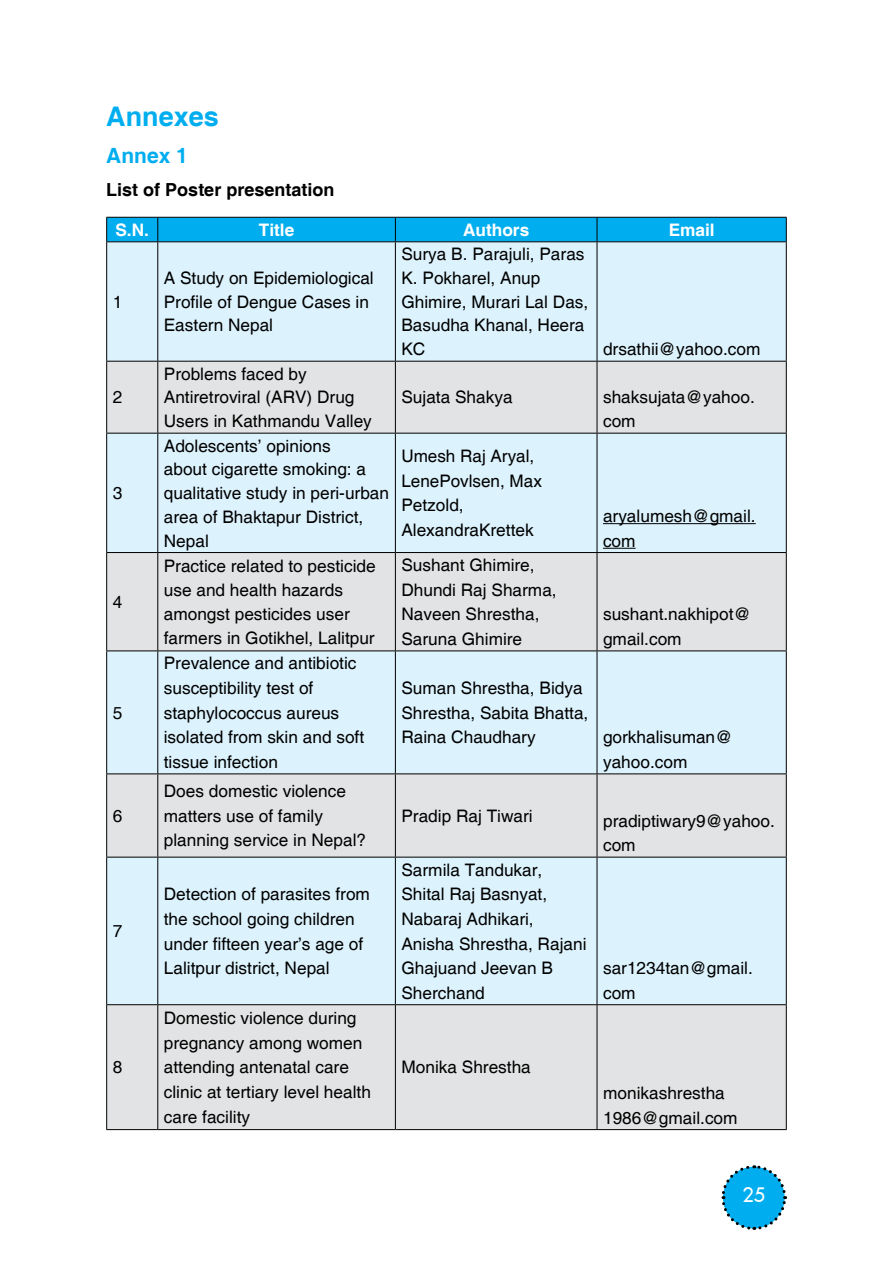
<style>
.page{position:relative;width:893px;height:1263px;background:#fff}
.page>*{position:absolute;margin:0;border:0;box-sizing:border-box;transform-origin:0 0}
.t1{font:700 27px "Helvetica";color:#00aeef}
.t2{font:700 21px "Helvetica";color:#00aeef}
.t3{font:19.5px "Futura FC";color:#fff}
.t4{font:700 18px "Helvetica";color:#000}
.t5{font:17.25px/24.6px "Helvetica";color:#000}
.t6{font:700 17.25px "Helvetica";color:#fff}
</style>
<div class="page">
<svg style="left:721px;top:1165px;width:67px;height:65px"></svg>
<div style="left:107px;top:242px;width:679px;height:119px;background:#dcf2fd"></div>
<svg style="left:107px;top:362px;width:679px;height:767px;background:#dde9ef"></svg>
<hr style="left:106px;top:242px;width:1px;height:119px;background:#000">
<hr style="left:106px;top:362px;width:1px;height:71px;background:#000">
<hr style="left:106px;top:433px;width:1px;height:119px;background:#000">
<hr style="left:106px;top:553px;width:1px;height:97px;background:#000">
<hr style="left:106px;top:651px;width:1px;height:122px;background:#000">
<hr style="left:106px;top:774px;width:1px;height:83px;background:#000">
<hr style="left:106px;top:857px;width:1px;height:147px;background:#000">
<hr style="left:106px;top:1005px;width:1px;height:124px;background:#000">
<hr style="left:106px;top:361px;width:52px;height:1px;background:#000">
<hr style="left:158px;top:361px;width:237px;height:1px;background:#000">
<hr style="left:395px;top:361px;width:202px;height:1px;background:#000">
<hr style="left:597px;top:361px;width:190px;height:1px;background:#000">
<hr style="left:106px;top:433px;width:52px;height:1px;background:#000">
<hr style="left:158px;top:433px;width:237px;height:1px;background:#000">
<hr style="left:395px;top:433px;width:202px;height:1px;background:#000">
<hr style="left:597px;top:433px;width:190px;height:1px;background:#000">
<hr style="left:106px;top:552px;width:52px;height:1px;background:#000">
<hr style="left:158px;top:552px;width:237px;height:1px;background:#000">
<hr style="left:395px;top:552px;width:202px;height:1px;background:#000">
<hr style="left:597px;top:552px;width:190px;height:1px;background:#000">
<hr style="left:106px;top:650px;width:52px;height:1px;background:#000">
<hr style="left:158px;top:650px;width:237px;height:1px;background:#000">
<hr style="left:395px;top:650px;width:202px;height:1px;background:#000">
<hr style="left:597px;top:650px;width:190px;height:1px;background:#000">
<hr style="left:106px;top:773px;width:52px;height:1px;background:#000">
<hr style="left:158px;top:773px;width:237px;height:1px;background:#000">
<hr style="left:395px;top:773px;width:202px;height:1px;background:#000">
<hr style="left:597px;top:773px;width:190px;height:1px;background:#000">
<hr style="left:106px;top:857px;width:52px;height:1px;background:#000">
<hr style="left:158px;top:857px;width:237px;height:1px;background:#000">
<hr style="left:395px;top:857px;width:202px;height:1px;background:#000">
<hr style="left:597px;top:857px;width:190px;height:1px;background:#000">
<hr style="left:106px;top:1004px;width:52px;height:1px;background:#000">
<hr style="left:158px;top:1004px;width:237px;height:1px;background:#000">
<hr style="left:395px;top:1004px;width:202px;height:1px;background:#000">
<hr style="left:597px;top:1004px;width:190px;height:1px;background:#000">
<hr style="left:106px;top:1129px;width:52px;height:1px;background:#000">
<hr style="left:158px;top:1129px;width:237px;height:1px;background:#000">
<hr style="left:395px;top:1129px;width:202px;height:1px;background:#000">
<hr style="left:597px;top:1129px;width:190px;height:1px;background:#000">
<svg style="left:106px;top:217px;width:681px;height:25px;background:#01a3df"></svg>
<hr style="left:157px;top:242px;width:1px;height:119px;background:#000">
<hr style="left:395px;top:242px;width:1px;height:119px;background:#000">
<hr style="left:597px;top:242px;width:1px;height:119px;background:#000">
<hr style="left:786px;top:242px;width:1px;height:119px;background:#000">
<hr style="left:157px;top:362px;width:1px;height:71px;background:#000">
<hr style="left:395px;top:362px;width:1px;height:71px;background:#000">
<hr style="left:597px;top:362px;width:1px;height:71px;background:#000">
<hr style="left:786px;top:362px;width:1px;height:71px;background:#000">
<hr style="left:157px;top:433px;width:1px;height:119px;background:#000">
<hr style="left:395px;top:433px;width:1px;height:119px;background:#000">
<hr style="left:597px;top:433px;width:1px;height:119px;background:#000">
<hr style="left:786px;top:433px;width:1px;height:119px;background:#000">
<hr style="left:157px;top:553px;width:1px;height:97px;background:#000">
<hr style="left:395px;top:553px;width:1px;height:97px;background:#000">
<hr style="left:597px;top:553px;width:1px;height:97px;background:#000">
<hr style="left:786px;top:553px;width:1px;height:97px;background:#000">
<hr style="left:157px;top:651px;width:1px;height:122px;background:#000">
<hr style="left:395px;top:651px;width:1px;height:122px;background:#000">
<hr style="left:597px;top:651px;width:1px;height:122px;background:#000">
<hr style="left:786px;top:651px;width:1px;height:122px;background:#000">
<hr style="left:157px;top:774px;width:1px;height:83px;background:#000">
<hr style="left:395px;top:774px;width:1px;height:83px;background:#000">
<hr style="left:597px;top:774px;width:1px;height:83px;background:#000">
<hr style="left:786px;top:774px;width:1px;height:83px;background:#000">
<hr style="left:157px;top:857px;width:1px;height:147px;background:#000">
<hr style="left:395px;top:857px;width:1px;height:147px;background:#000">
<hr style="left:597px;top:857px;width:1px;height:147px;background:#000">
<hr style="left:786px;top:857px;width:1px;height:147px;background:#000">
<hr style="left:157px;top:1005px;width:1px;height:124px;background:#000">
<hr style="left:395px;top:1005px;width:1px;height:124px;background:#000">
<hr style="left:597px;top:1005px;width:1px;height:124px;background:#000">
<hr style="left:786px;top:1005px;width:1px;height:124px;background:#000">
<hr style="left:603px;top:523px;width:153px;height:1px;background:#000">
<hr style="left:603px;top:548px;width:33px;height:1px;background:#000">
<h1 class="t1" style="left:106px;top:100px;width:114px">Annexes</h1>
<p class="t2" style="left:106px;top:143px;width:83px">Annex 1</p>
<p class="t4" style="left:106px;top:179px;width:230px">List of Poster presentation</p>
<p class="t6" style="left:115px;top:219px;width:35px">S.N.</p>
<p class="t6" style="left:259px;top:219px;width:37px">Title</p>
<p class="t6" style="left:463px;top:219px;width:68px">Authors</p>
<p class="t6" style="left:669px;top:219px;width:48px">Email</p>
<p class="t5" style="left:113px;top:290px;width:11px">1</p>
<p class="t5" style="left:113px;top:386px;width:11px">2</p>
<p class="t5" style="left:113px;top:481px;width:11px">3</p>
<p class="t5" style="left:113px;top:590px;width:11px">4</p>
<p class="t5" style="left:113px;top:701px;width:11px">5</p>
<p class="t5" style="left:113px;top:804px;width:11px">6</p>
<p class="t5" style="left:113px;top:919px;width:11px">7</p>
<p class="t5" style="left:113px;top:1056px;width:11px">8</p>
<p class="t5" style="left:164px;top:267px;width:211px;line-height:23.7px">A Study on Epidemiological<br>Profile of Dengue Cases in<br>Eastern Nepal</p>
<p class="t5" style="left:164px;top:362px;width:210px;line-height:23.7px">Problems faced by<br>Antiretroviral (ARV) Drug<br>Users in Kathmandu Valley</p>
<p class="t5" style="left:401px;top:243px;width:188px;line-height:23.7px">Surya B. Parajuli, Paras<br>K. Pokharel, Anup<br>Ghimire, Murari Lal Das,<br>Basudha Khanal, Heera<br>KC</p>
<p class="t5" style="left:603px;top:337px;width:159px">drsathii@yahoo.com</p>
<p class="t5" style="left:401px;top:386px;width:113px">Sujata Shakya</p>
<p class="t5" style="left:603px;top:385px;width:153px">shaksujata@yahoo. com</p>
<p class="t5" style="left:164px;top:434px;width:227px;line-height:23.7px">Adolescents’ opinions<br>about cigarette smoking: a qualitative study in peri-urban area of Bhaktapur District,<br>Nepal</p>
<p class="t5" style="left:401px;top:444px;width:142px">Umesh Raj Aryal,<br>LenePovlsen, Max<br>Petzold,<br>AlexandraKrettek</p>
<p class="t5" style="left:164px;top:555px;width:213px;line-height:23.7px">Practice related to pesticide use and health hazards amongst pesticides user farmers in Gotikhel, Lalitpur</p>
<p class="t5" style="left:401px;top:553px;width:157px">Sushant Ghimire,<br>Dhundi Raj Sharma,<br>Naveen Shrestha,<br>Saruna Ghimire</p>
<p class="t5" style="left:164px;top:652px;width:202px">Prevalence and antibiotic susceptibility test of staphylococcus aureus isolated from skin and soft tissue infection</p>
<p class="t5" style="left:401px;top:676px;width:188px">Suman Shrestha, Bidya<br>Shrestha, Sabita Bhatta,<br>Raina Chaudhary</p>
<p class="t5" style="left:603px;top:504px;width:154px">aryalumesh@gmail. com</p>
<p class="t5" style="left:603px;top:602px;width:149px">sushant.nakhipot@ gmail.com</p>
<p class="t5" style="left:603px;top:725px;width:131px">gorkhalisuman@ yahoo.com</p>
<p class="t5" style="left:164px;top:779px;width:204px">Does domestic violence matters use of family planning service in Nepal?</p>
<p class="t5" style="left:164px;top:882px;width:208px">Detection of parasites from the school going children under fifteen year’s age of<br>Lalitpur district, Nepal</p>
<p class="t5" style="left:164px;top:1006px;width:209px">Domestic violence during pregnancy among women attending antenatal care clinic at tertiary level health care facility</p>
<p class="t5" style="left:401px;top:804px;width:133px">Pradip Raj Tiwari</p>
<p class="t5" style="left:603px;top:809px;width:173px">pradiptiwary9@yahoo. com</p>
<p class="t5" style="left:401px;top:858px;width:187px">Sarmila Tandukar,<br>Shital Raj Basnyat,<br>Nabaraj Adhikari,<br>Anisha Shrestha, Rajani<br>Ghajuand Jeevan B<br>Sherchand</p>
<p class="t5" style="left:603px;top:956px;width:151px">sar1234tan@gmail. com</p>
<p class="t5" style="left:401px;top:1056px;width:131px">Monika Shrestha</p>
<p class="t5" style="left:603px;top:1081px;width:136px">monikashrestha<br>1986@gmail.com</p>
<p class="t3" style="left:742px;top:1181px;width:24px">25</p>
</div>
